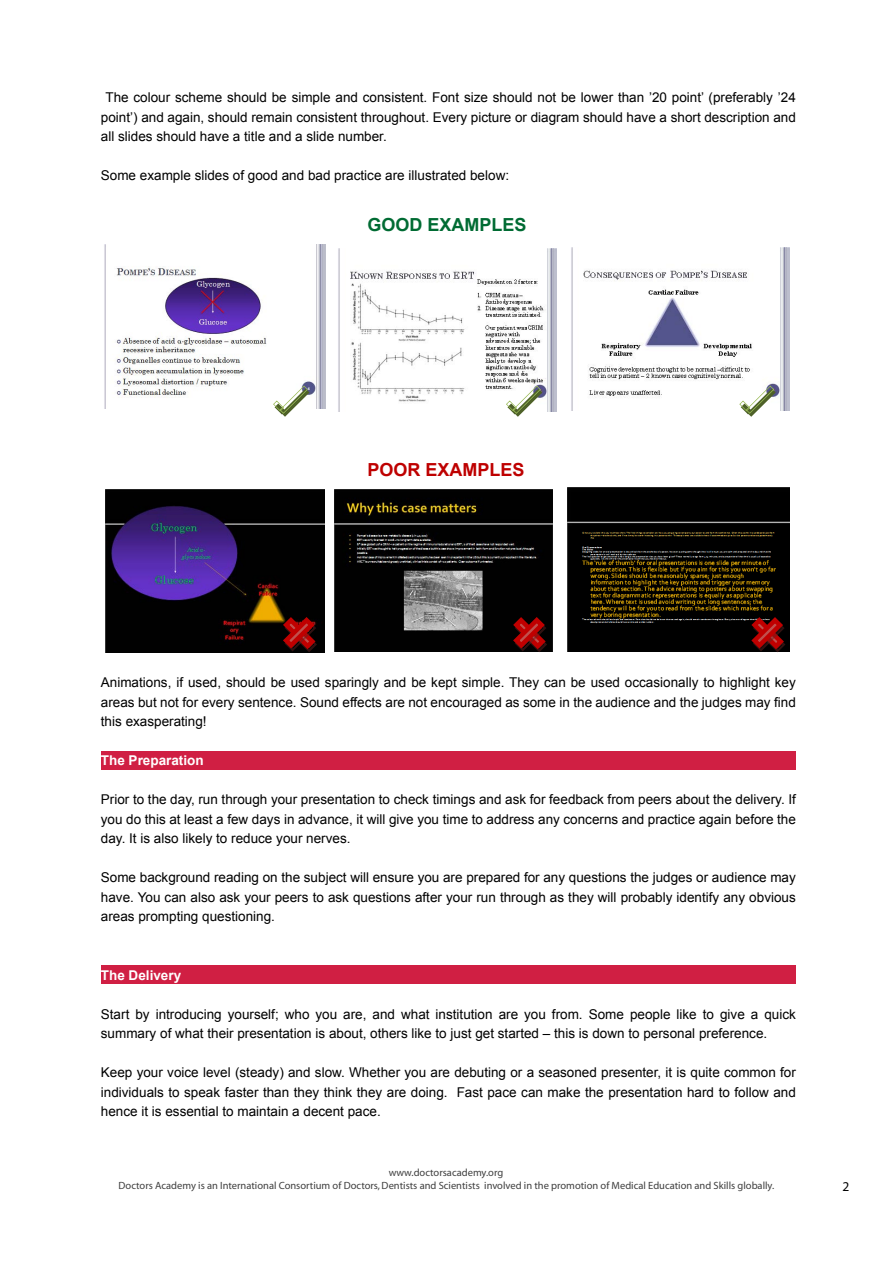
<style>
.page{position:relative;width:893px;height:1263px;background:#fff}
.page>*{position:absolute;margin:0;border:0;box-sizing:border-box;transform-origin:0 0}
.t1{font:700 18px "Arial";color:#006b33}
.t2{font:700 18px "Arial";color:#be0000}
.t3{font:13.5px/19.5px "Arial";color:#000;text-align:justify}
.t4{font:700 13.5px "Arial";color:#fff}
.t5{font:13.5px "Myriad";color:#000}
.t6{font:10.5px/12.6px "Myriad";color:#3f3f3f;text-align:center}
</style>
<div class="page">
<div style="left:101px;top:751px;width:694px;height:18px;background:#d01f43"></div>
<div style="left:101px;top:965px;width:694px;height:19px;background:#d01f43"></div>
<img style="left:104px;top:244px;width:221px;height:164px">
<img style="left:338px;top:248px;width:219px;height:164px">
<img style="left:571px;top:248px;width:218px;height:163px">
<svg style="left:506px;top:386px;width:36px;height:31px"></svg>
<svg style="left:739px;top:386px;width:37px;height:31px"></svg>
<svg style="left:273px;top:386px;width:36px;height:31px"></svg>
<img style="left:105px;top:490px;width:219px;height:163px">
<img style="left:334px;top:490px;width:218px;height:162px">
<img style="left:567px;top:487px;width:222px;height:165px">
<svg style="left:280px;top:614px;width:39px;height:38px"></svg>
<svg style="left:510px;top:614px;width:39px;height:38px"></svg>
<svg style="left:748px;top:614px;width:39px;height:38px"></svg>
<p class="t3" style="left:101px;top:88px;width:696px;text-indent:5px">The colour scheme should be simple and consistent. Font size should not be lower than ’20 point’ (preferably ’24 point’) and again, should remain consistent throughout. Every picture or diagram should have a short description and all slides should have a title and a slide number.</p>
<p class="t3" style="left:101px;top:166px;width:410px">Some example slides of good and bad practice are illustrated below:</p>
<h1 class="t1" style="left:368px;top:213px;width:161px">GOOD EXAMPLES</h1>
<h1 class="t2" style="left:368px;top:457px;width:159px">POOR EXAMPLES</h1>
<p class="t3" style="left:101px;top:673px;width:696px">Animations, if used, should be used sparingly and be kept simple. They can be used occasionally to highlight key areas but not for every sentence. Sound effects are not encouraged as some in the audience and the judges may find this exasperating!</p>
<p class="t4" style="left:101px;top:752px;width:104px">The Preparation</p>
<p class="t3" style="left:101px;top:790px;width:696px">Prior to the day, run through your presentation to check timings and ask for feedback from peers about the delivery. If you do this at least a few days in advance, it will give you time to address any concerns and practice again before the day. It is also likely to reduce your nerves.</p>
<p class="t3" style="left:101px;top:868px;width:696px">Some background reading on the subject will ensure you are prepared for any questions the judges or audience may have. You can also ask your peers to ask questions after your run through as they will probably identify any obvious areas prompting questioning.</p>
<p class="t4" style="left:101px;top:966px;width:82px">The Delivery</p>
<p class="t3" style="left:101px;top:1004px;width:696px">Start by introducing yourself; who you are, and what institution are you from. Some people like to give a quick summary of what their presentation is about, others like to just get started – this is down to personal preference.</p>
<p class="t3" style="left:101px;top:1063px;width:696px">Keep your voice level (steady) and slow. Whether you are debuting or a seasoned presenter, it is quite common for individuals to speak faster than they think they are doing. Fast pace can make the presentation hard to follow and hence it is essential to maintain a decent pace.</p>
<p class="t6" style="left:118px;top:1167px;width:657px">www.doctorsacademy.org<br>Doctors Academy is an International Consortium of Doctors, Dentists and Scientists involved in the promotion of Medical Education and Skills globally.</p>
<p class="t5" style="left:843px;top:1180px;width:8px">2</p>
</div>
